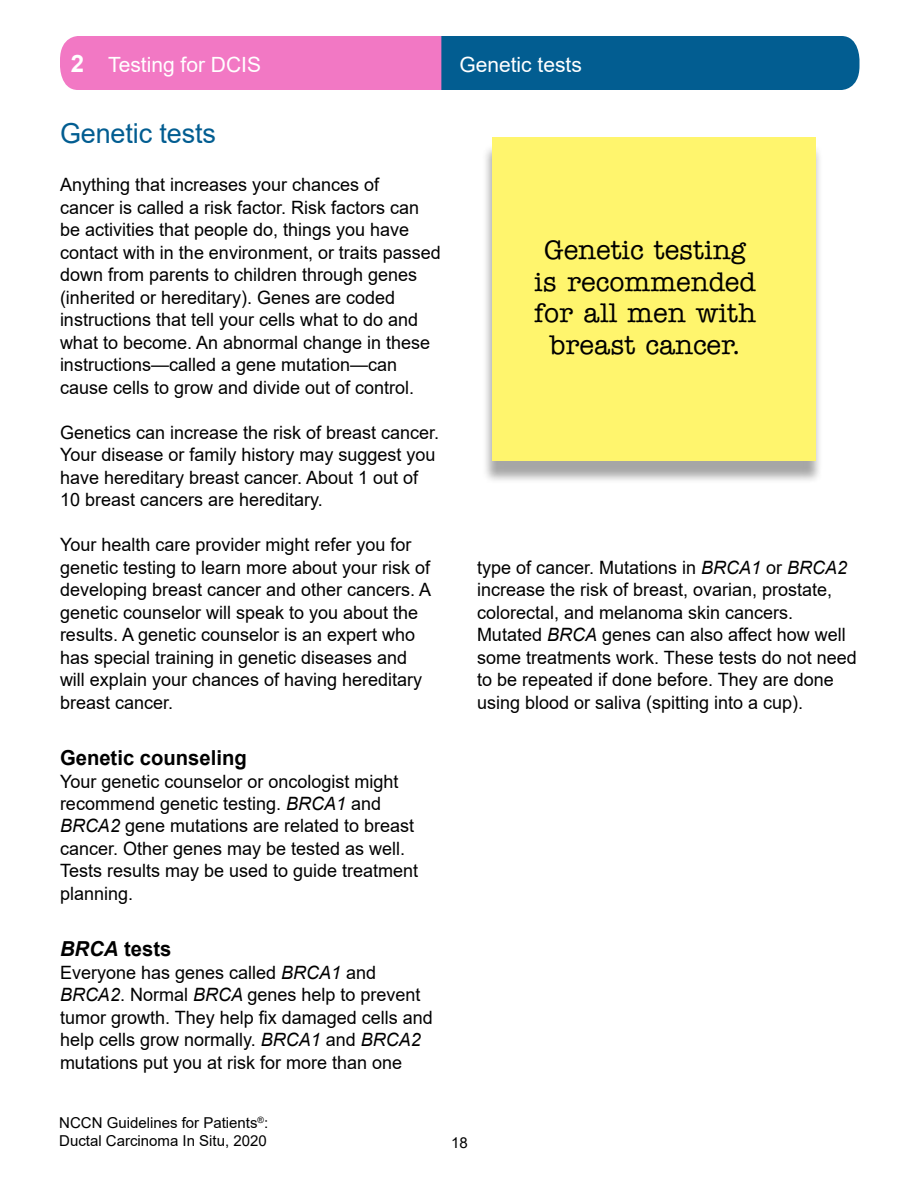
<style>
.page{position:relative;width:918px;height:1188px;background:#fff}
.page>*{position:absolute;margin:0;border:0;box-sizing:border-box;transform-origin:0 0}
.t1{font:27.6px "Arial";letter-spacing:-.005em;color:#025d91}
.t2{font:500 27px/31.5px "American Typewriter Std";color:#000;text-align:center}
.t3{font:21px "Arial";color:#fff}
.t4{font:700 20.7px "Arial";color:#000}
.t5{font:18.3px/22.5px "Arial";color:#000}
.t6{font:15px/18px "Arial";color:#000}
.s1{font-weight:700;font-size:24px}
.s2{font-style:italic}
</style>
<div class="page">
<svg style="left:60px;top:36px;width:800px;height:54px;background:#776baa"></svg>
<div style="left:482px;top:143px;width:341px;height:341px;background:#000;opacity:.35"></div>
<div style="left:492px;top:137px;width:324px;height:324px;background:#fff56d"></div>
<p class="t3" style="left:71px;top:50px;width:192px"><span class="s1">2</span> Testing for DCIS</p>
<p class="t3" style="left:459px;top:50px;width:124px">Genetic tests</p>
<h1 class="t1" style="left:60px;top:115px;width:157px">Genetic tests</h1>
<p class="t5" style="left:60px;top:173px;width:383px">Anything that increases your chances of<br>cancer is called a risk factor. Risk factors can be activities that people do, things you have contact with in the environment, or traits passed down from parents to children through genes (inherited or hereditary). Genes are coded instructions that tell your cells what to do and what to become. An abnormal change in these instructions—called a gene mutation—can cause cells to grow and divide out of control.</p>
<p class="t5" style="left:60px;top:421px;width:381px">Genetics can increase the risk of breast cancer.<br>Your disease or family history may suggest you have hereditary breast cancer. About 1 out of 10 breast cancers are hereditary.</p>
<p class="t5" style="left:60px;top:533px;width:373px">Your health care provider might refer you for genetic testing to learn more about your risk of developing breast cancer and other cancers. A genetic counselor will speak to you about the results. A genetic counselor is an expert who has special training in genetic diseases and will explain your chances of having hereditary breast cancer.</p>
<p class="t4" style="left:60px;top:743px;width:188px">Genetic counseling</p>
<p class="t5" style="left:60px;top:770px;width:360px">Your genetic counselor or oncologist might recommend genetic testing. <span class="s2">BRCA1</span> and <span class="s2">BRCA2</span> gene mutations are related to breast cancer. Other genes may be tested as well.<br>Tests results may be used to guide treatment planning.</p>
<p class="t4" style="left:60px;top:934px;width:113px"><span class="s2">BRCA</span> tests</p>
<p class="t5" style="left:60px;top:961px;width:374px">Everyone has genes called <span class="s2">BRCA1</span> and <span class="s2">BRCA2</span>. Normal <span class="s2">BRCA</span> genes help to prevent tumor growth. They help fix damaged cells and help cells grow normally. <span class="s2">BRCA1</span> and <span class="s2">BRCA2 </span>mutations put you at risk for more than one</p>
<h2 class="t2" style="left:534px;top:235px;width:223px">Genetic testing is recommended for all men with breast cancer.</h2>
<p class="t5" style="left:477px;top:556px;width:381px">type of cancer. Mutations in <span class="s2">BRCA1</span> or <span class="s2">BRCA2 </span>increase the risk of breast, ovarian, prostate, colorectal, and melanoma skin cancers.<br>Mutated <span class="s2">BRCA</span> genes can also affect how well some treatments work. These tests do not need to be repeated if done before. They are done using blood or saliva (spitting into a cup).</p>
<p class="t6" style="left:59px;top:1114px;width:211px">NCCN Guidelines for Patients<sup>®</sup>:<br>Ductal Carcinoma In Situ, 2020</p>
<p class="t6" style="left:451px;top:1133px;width:18px">18</p>
</div>
